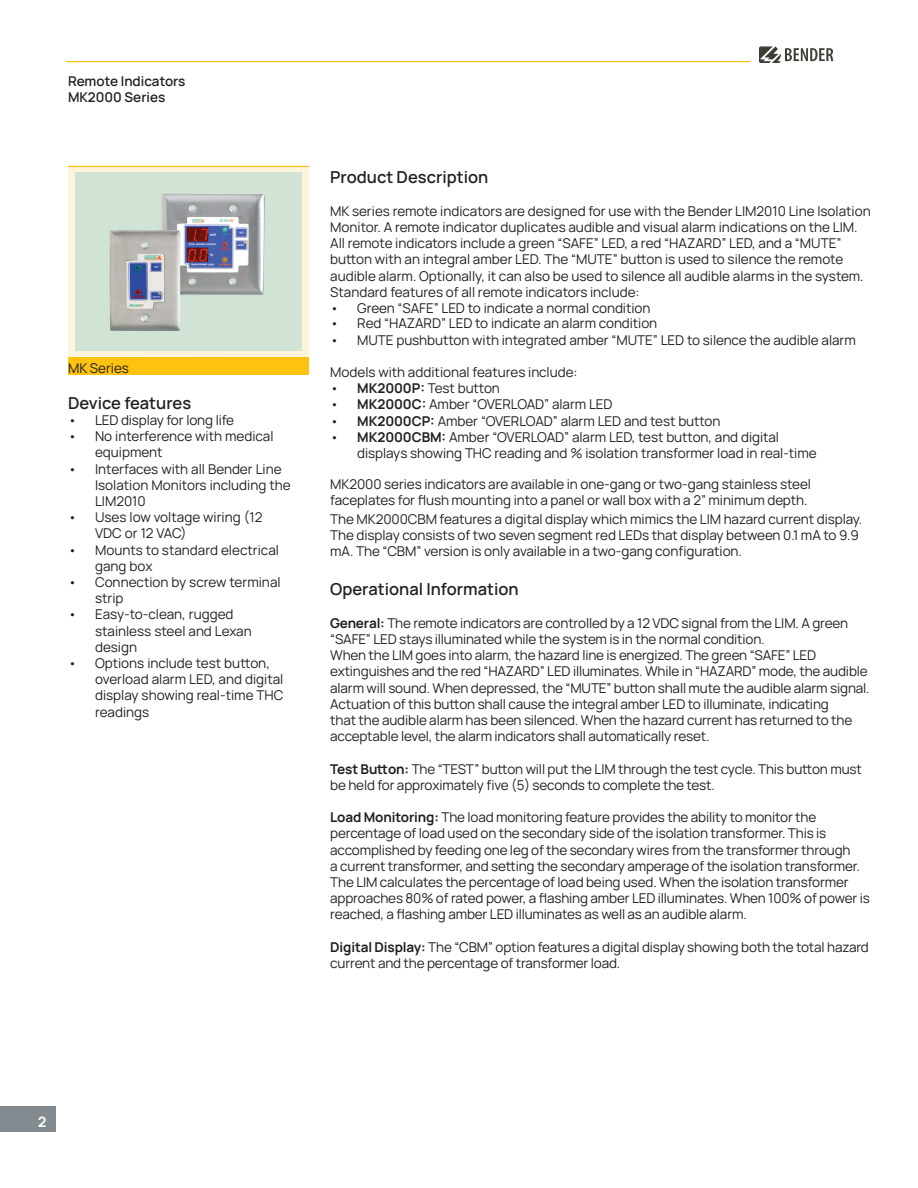
<style>
.page{position:relative;width:918px;height:1188px;background:#fff}
.page>*{position:absolute;margin:0;border:0;box-sizing:border-box;transform-origin:0 0}
.Paragraph_Headers{font:600 16.5px "Manrope";color:#231f20}
.t1{font:700 14.25px "Manrope";color:#fff}
.t2{font:13.5px/16.2px "Manrope";letter-spacing:-.01em;color:#231f20}
.t3{font:600 13.5px "Manrope";color:#231f20}
.s1{font-weight:700}
</style>
<div class="page">
<hr style="left:66px;top:61px;width:684px;height:1px;background:#fec210">
<svg style="left:759px;top:46px;width:74px;height:17px"></svg>
<div style="left:0;top:1107px;width:55px;height:25px;background:#848b90"></div>
<svg style="left:68px;top:167px;width:241px;height:190px;background:#fbf2da"></svg>
<hr style="left:68px;top:166px;width:241px;height:1px;background:#fec210">
<div style="left:68px;top:357px;width:241px;height:17px;background:#fec210"></div>
<img style="left:76px;top:172px;width:225px;height:179px">
<p class="t3" style="left:68px;top:72px;width:119px">Remote Indicators</p>
<p class="t3" style="left:68px;top:88px;width:99px">MK2000 Series</p>
<p class="t2" style="left:68px;top:359px;width:62px">MK Series</p>
<p class="Paragraph_Headers" style="left:68px;top:391px;width:125px">Device features</p>
<p class="t2" style="left:68px;top:411px;width:168px">• LED display for long life</p>
<p class="t2" style="left:95px;top:428px;width:180px;text-indent:-27px">• No interference with medical equipment</p>
<p class="t2" style="left:95px;top:460px;width:197px;text-indent:-27px">• Interfaces with all Bender Line<br>Isolation Monitors including the<br>LIM2010</p>
<p class="t2" style="left:95px;top:509px;width:169px;text-indent:-27px">• Uses low voltage wiring (12<br>VDC or 12 VAC)</p>
<p class="t2" style="left:95px;top:541px;width:185px;text-indent:-27px">• Mounts to standard electrical gang box</p>
<p class="t2" style="left:95px;top:573px;width:187px;text-indent:-27px">• Connection by screw terminal strip</p>
<p class="t2" style="left:95px;top:606px;width:158px;text-indent:-27px">• Easy-to-clean, rugged stainless steel and Lexan design</p>
<p class="t2" style="left:95px;top:654px;width:190px;text-indent:-27px">• Options include test button, overload alarm LED, and digital display showing real-time THC readings</p>
<p class="Paragraph_Headers" style="left:330px;top:166px;width:160px">Product Description</p>
<p class="t2" style="left:330px;top:202px;width:542px">MK series remote indicators are designed for use with the Bender LIM2010 Line Isolation Monitor. A remote indicator duplicates audible and visual alarm indications on the LIM.<br>All remote indicators include a green “SAFE” LED, a red “HAZARD” LED, and a “MUTE” button with an integral amber LED. The “MUTE” button is used to silence the remote audible alarm. Optionally, it can also be used to silence all audible alarms in the system.</p>
<p class="t2" style="left:330px;top:283px;width:311px">Standard features of all remote indicators include:</p>
<p class="t2" style="left:330px;top:299px;width:322px">• Green “SAFE” LED to indicate a normal condition</p>
<p class="t2" style="left:330px;top:315px;width:329px">• Red “HAZARD” LED to indicate an alarm condition</p>
<p class="t2" style="left:330px;top:331px;width:527px">• MUTE pushbutton with integrated amber “MUTE” LED to silence the audible alarm</p>
<p class="t2" style="left:330px;top:363px;width:249px">Models with additional features include:</p>
<p class="t2" style="left:330px;top:380px;width:171px">• <span class="s1">MK2000P:</span> Test button</p>
<p class="t2" style="left:330px;top:396px;width:284px">• <span class="s1">MK2000C:</span> Amber “OVERLOAD” alarm LED</p>
<p class="t2" style="left:330px;top:412px;width:392px">• <span class="s1">MK2000CP:</span> Amber “OVERLOAD” alarm LED and test button</p>
<p class="t2" style="left:357px;top:428px;width:461px;text-indent:-27px">• <span class="s1">MK2000CBM:</span> Amber “OVERLOAD” alarm LED, test button, and digital displays showing THC reading and % isolation transformer load in real-time</p>
<p class="t2" style="left:330px;top:476px;width:482px;line-height:15.8px">MK2000 series indicators are available in one-gang or two-gang stainless steel faceplates for flush mounting into a panel or wall box with a 2” minimum depth.</p>
<p class="t2" style="left:330px;top:511px;width:533px">The MK2000CBM features a digital display which mimics the LIM hazard current display.<br>The display consists of two seven segment red LEDs that display between 0.1 mA to 9.9 mA. The “CBM” version is only available in a two-gang configuration.</p>
<p class="Paragraph_Headers" style="left:330px;top:578px;width:190px">Operational Information</p>
<p class="t2" style="left:330px;top:614px;width:519px"><span class="s1">General:</span> The remote indicators are controlled by a 12 VDC signal from the LIM. A green “SAFE” LED stays illuminated while the system is in the normal condition.</p>
<p class="t2" style="left:330px;top:647px;width:541px">When the LIM goes into alarm, the hazard line is energized. The green “SAFE” LED extinguishes and the red “HAZARD” LED illuminates. While in “HAZARD” mode, the audible alarm will sound. When depressed, the “MUTE” button shall mute the audible alarm signal.<br>Actuation of this button shall cause the integral amber LED to illuminate, indicating<br>that the audible alarm has been silenced. When the hazard current has returned to the acceptable level, the alarm indicators shall automatically reset.</p>
<p class="t2" style="left:330px;top:760px;width:533px"><span class="s1">Test Button:</span> The “TEST” button will put the LIM through the test cycle. This button must be held for approximately five (5) seconds to complete the test.</p>
<p class="t2" style="left:330px;top:809px;width:541px"><span class="s1">Load Monitoring:</span> The load monitoring feature provides the ability to monitor the percentage of load used on the secondary side of the isolation transformer. This is accomplished by feeding one leg of the secondary wires from the transformer through<br>a current transformer, and setting the secondary amperage of the isolation transformer.<br>The LIM calculates the percentage of load being used. When the isolation transformer approaches 80% of rated power, a flashing amber LED illuminates. When 100% of power is reached, a flashing amber LED illuminates as well as an audible alarm.</p>
<p class="t2" style="left:330px;top:938px;width:540px"><span class="s1">Digital Display:</span> The “CBM” option features a digital display showing both the total hazard current and the percentage of transformer load.</p>
<p class="t1" style="left:38px;top:1112px;width:10px">2</p>
</div>
